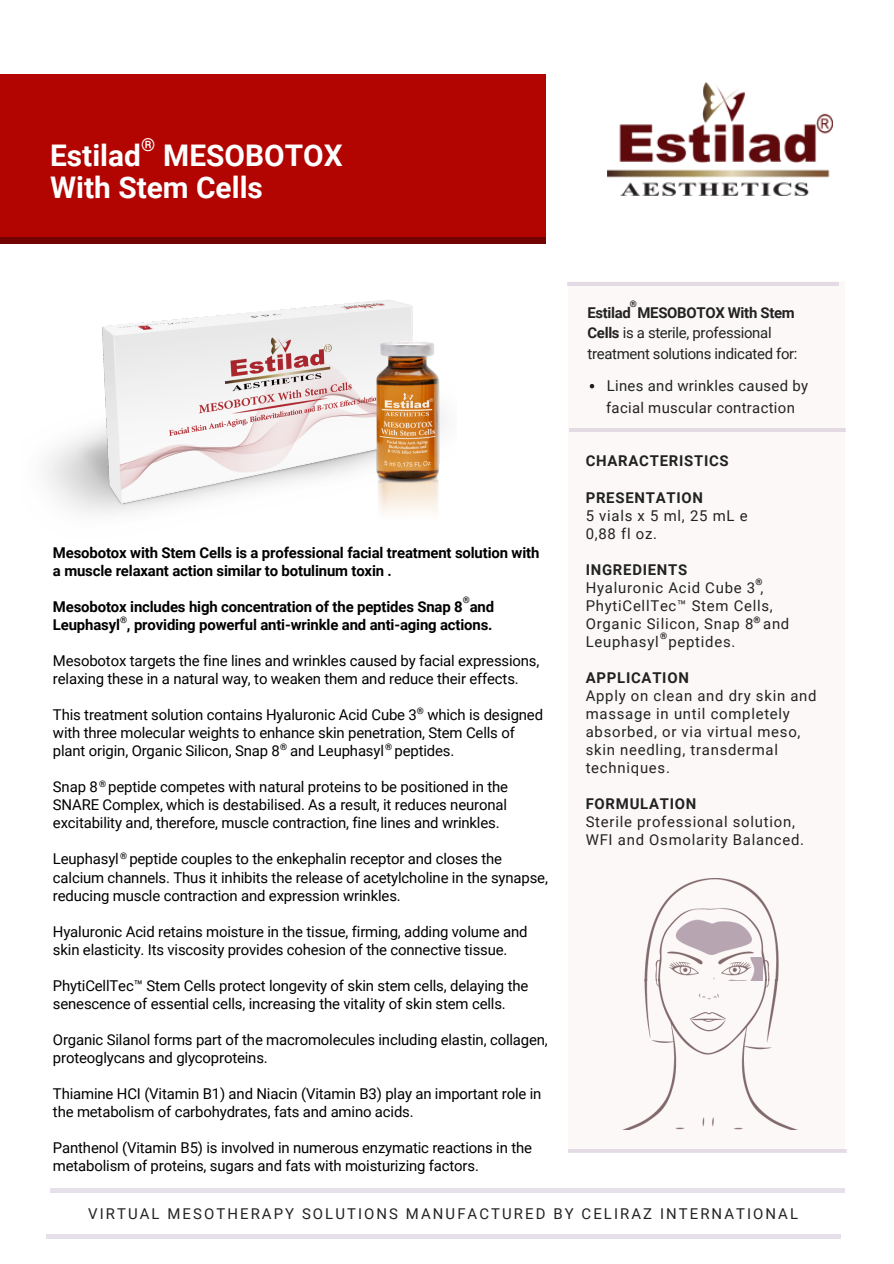
<style>
.page{position:relative;width:894px;height:1264px;background:#fff}
.page>*{position:absolute;margin:0;border:0;box-sizing:border-box;transform-origin:0 0}
.t1{font:700 29.85px/32.7px "Roboto";color:#fff}
.t2{font:700 18px "Roboto";color:#fff}
.t3{font:14.85px/18px "Roboto";letter-spacing:-.01em;color:#000}
.t4{font:14.85px/18px "Roboto";letter-spacing:.05em;color:#222}
.t5{font:700 14.85px/18px "Roboto";letter-spacing:-.01em;color:#000}
.t6{font:14.85px/20.2px "Roboto";letter-spacing:-.02em;color:#222}
.t7{font:14.85px "Roboto";letter-spacing:.14em;color:#222}
.t8{font:700 14.85px "Roboto";letter-spacing:.05em;color:#222}
.t9{font:14.85px "Roboto";letter-spacing:.02em;color:#222}
.t10{font:700 9px "Roboto";color:#000}
.s1{font-weight:700}
</style>
<div class="page">
<svg style="left:0;top:236px;width:545px;height:7px;background:#7c0301"></svg>
<div style="left:0;top:74px;width:545px;height:162px;background:#b20401"></div>
<hr style="left:50px;top:1188px;width:794px;height:4px;background:#e5e0ea">
<hr style="left:47px;top:1234px;width:793px;height:3px;background:#563173">
<div style="left:568px;top:281px;width:276px;height:870px;background:#fcf8f8"></div>
<svg style="left:589px;top:384px;width:5px;height:4px"></svg>
<img style="left:607px;top:82px;width:225px;height:113px">
<img style="left:45px;top:300px;width:399px;height:214px">
<hr style="left:566px;top:282px;width:272px;height:3px;background:#563173">
<hr style="left:569px;top:428px;width:275px;height:3px;background:#563173">
<hr style="left:567px;top:1149px;width:279px;height:3px;background:#563173">
<img style="left:625px;top:980px;width:170px;height:149px">
<img style="left:644px;top:878px;width:135px;height:102px">
<img style="left:744px;top:957px;width:18px;height:23px">
<p class="t2" style="left:141px;top:134px;width:16px">®</p>
<h1 class="t1" style="left:50px;top:139px;width:294px">Estilad MESOBOTOX<br>With Stem Cells</h1>
<p class="t5" style="left:53px;top:544px;width:487px">Mesobotox with Stem Cells is a professional facial treatment solution with a muscle relaxant action similar to botulinum toxin .</p>
<p class="t5" style="left:53px;top:598px;width:442px">Mesobotox includes high concentration of the peptides Snap 8 and<br>Leuphasyl , providing powerful anti-wrinkle and anti-aging actions.</p>
<p class="t3" style="left:53px;top:652px;width:488px">Mesobotox targets the fine lines and wrinkles caused by facial expressions, relaxing these in a natural way, to weaken them and reduce their effects.</p>
<p class="t3" style="left:53px;top:706px;width:491px">This treatment solution contains Hyaluronic Acid Cube 3 which is designed with three molecular weights to enhance skin penetration, Stem Cells of plant origin, Organic Silicon, Snap 8 and Leuphasyl peptides.</p>
<p class="t3" style="left:53px;top:778px;width:456px;text-align:justify">Snap 8 peptide competes with natural proteins to be positioned in the SNARE Complex, which is destabilised. As a result, it reduces neuronal excitability and, therefore, muscle contraction, fine lines and wrinkles.</p>
<p class="t3" style="left:53px;top:850px;width:496px">Leuphasyl peptide couples to the enkephalin receptor and closes the calcium channels. Thus it inhibits the release of acetylcholine in the synapse, reducing muscle contraction and expression wrinkles.</p>
<p class="t3" style="left:53px;top:922px;width:476px">Hyaluronic Acid retains moisture in the tissue, firming, adding volume and skin elasticity. Its viscosity provides cohesion of the connective tissue.</p>
<p class="t3" style="left:53px;top:976px;width:477px">PhytiCellTec™ Stem Cells protect longevity of skin stem cells, delaying the senescence of essential cells, increasing the vitality of skin stem cells.</p>
<p class="t3" style="left:53px;top:1030px;width:496px">Organic Silanol forms part of the macromolecules including elastin, collagen, proteoglycans and glycoproteins.</p>
<p class="t3" style="left:53px;top:1084px;width:490px">Thiamine HCI (Vitamin B1) and Niacin (Vitamin B3) play an important role in the metabolism of carbohydrates, fats and amino acids.</p>
<p class="t3" style="left:53px;top:1138px;width:480px">Panthenol (Vitamin B5) is involved in numerous enzymatic reactions in the metabolism of proteins, sugars and fats with moisturizing factors.</p>
<p class="t10" style="left:463px;top:595px;width:9px">®</p>
<p class="t10" style="left:120px;top:614px;width:9px">®</p>
<p class="t10" style="left:417px;top:705px;width:9px">®</p>
<p class="t10" style="left:280px;top:742px;width:9px">®</p>
<p class="t10" style="left:385px;top:742px;width:9px">®</p>
<p class="t10" style="left:99px;top:779px;width:9px">®</p>
<p class="t10" style="left:120px;top:850px;width:9px">®</p>
<p class="t10" style="left:629px;top:299px;width:9px">®</p>
<p class="t6" style="left:587px;top:303px;width:211px"><span class="s1">Estilad MESOBOTOX With Stem<br>Cells</span> is a sterile, professional treatment solutions indicated for:</p>
<p class="t9" style="left:606px;top:377px;width:203px">Lines and wrinkles caused by</p>
<p class="t9" style="left:606px;top:399px;width:190px">facial muscular contraction</p>
<p class="t8" style="left:585px;top:452px;width:144px">CHARACTERISTICS</p>
<p class="t8" style="left:585px;top:489px;width:119px">PRESENTATION</p>
<p class="t4" style="left:585px;top:506px;width:163px">5 vials x 5 ml, 25 mL e<br>0,88 fl oz.</p>
<p class="t8" style="left:585px;top:561px;width:103px">INGREDIENTS</p>
<p class="t4" style="left:585px;top:578px;width:205px">Hyaluronic Acid Cube 3 ,<br>PhytiCellTec™ Stem Cells,<br>Organic Silicon, Snap 8 and<br>Leuphasyl peptides.</p>
<p class="t8" style="left:585px;top:669px;width:105px">APPLICATION</p>
<p class="t4" style="left:585px;top:686px;width:232px">Apply on clean and dry skin and massage in until completely absorbed, or via virtual meso, skin needling, transdermal techniques.</p>
<p class="t8" style="left:585px;top:795px;width:112px">FORMULATION</p>
<p class="t4" style="left:585px;top:812px;width:220px">Sterile professional solution,<br>WFI and Osmolarity Balanced.</p>
<p class="t10" style="left:755px;top:577px;width:9px">®</p>
<p class="t10" style="left:753px;top:614px;width:9px">®</p>
<p class="t10" style="left:660px;top:631px;width:9px">®</p>
<p class="t7" style="left:88px;top:1205px;width:711px">VIRTUAL MESOTHERAPY SOLUTIONS MANUFACTURED BY CELIRAZ INTERNATIONAL</p>
</div>
